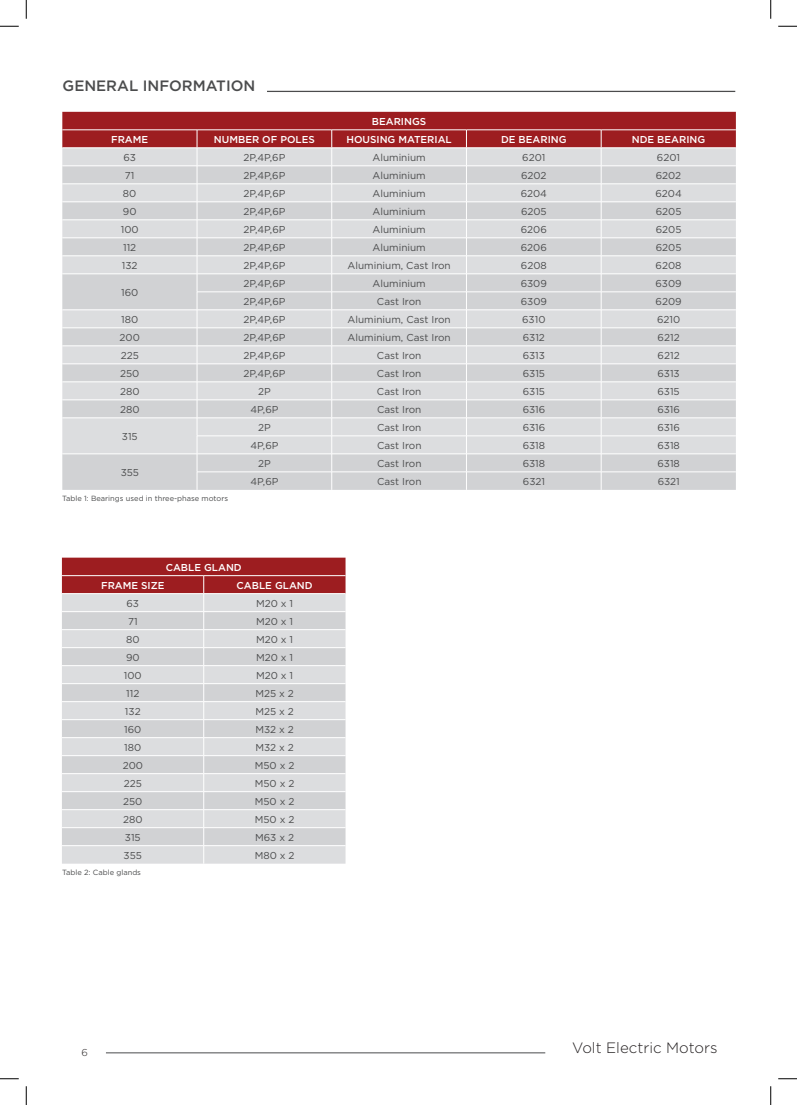
<style>
.page{position:relative;width:797px;height:1105px;background:#fff}
.page>*{position:absolute;margin:0;border:0;box-sizing:border-box;transform-origin:0 0}
.t1{font:500 15px "Gotham";color:#4b4c4d}
.t2{font:300 15px "Gotham";color:#231f20}
.t3{font:10px "Gotham";color:#4b4c4d}
.t4{font:500 10px "Gotham";color:#fff}
.t5{font:300 10px "Gotham";color:#231f20}
.t6{font:7.5px "Gotham";color:#4b4c4d}
</style>
<div class="page">
<svg style="left:62px;top:112px;width:674px;height:378px;background:#d3c8ca"></svg>
<svg style="left:62px;top:558px;width:283px;height:306px;background:#d2c5c7"></svg>
<hr style="left:62px;top:575px;width:142px;height:1px;background:#fff">
<hr style="left:204px;top:575px;width:141px;height:1px;background:#fff">
<hr style="left:267px;top:91px;width:468px;height:1px;background:#4b4c4d">
<hr style="left:106px;top:1052px;width:439px;height:1px;background:#4b4c4d">
<svg style="left:0;top:25px;width:19px;height:2px"></svg>
<svg style="left:778px;top:25px;width:19px;height:2px"></svg>
<svg style="left:0;top:1078px;width:19px;height:1px"></svg>
<svg style="left:778px;top:1078px;width:19px;height:1px"></svg>
<svg style="left:25px;top:0;width:2px;height:19px"></svg>
<svg style="left:25px;top:1086px;width:2px;height:19px"></svg>
<svg style="left:770px;top:0;width:1px;height:19px"></svg>
<svg style="left:770px;top:1086px;width:1px;height:19px"></svg>
<h1 class="t1" style="left:63px;top:76px;width:194px">GENERAL INFORMATION</h1>
<p class="t4" style="left:372px;top:115px;width:56px">BEARINGS</p>
<p class="t4" style="left:111px;top:133px;width:39px">FRAME</p>
<p class="t4" style="left:214px;top:133px;width:102px">NUMBER OF POLES</p>
<p class="t4" style="left:346px;top:133px;width:107px">HOUSING MATERIAL</p>
<p class="t4" style="left:501px;top:133px;width:67px">DE BEARING</p>
<p class="t4" style="left:632px;top:133px;width:75px">NDE BEARING</p>
<p class="t3" style="left:123px;top:151px;width:14px">63</p>
<p class="t3" style="left:243px;top:151px;width:44px">2P,4P,6P</p>
<p class="t3" style="left:372px;top:151px;width:55px">Aluminium</p>
<p class="t3" style="left:522px;top:151px;width:25px">6201</p>
<p class="t3" style="left:657px;top:151px;width:25px">6201</p>
<p class="t3" style="left:125px;top:169px;width:11px">71</p>
<p class="t3" style="left:243px;top:169px;width:44px">2P,4P,6P</p>
<p class="t3" style="left:372px;top:169px;width:55px">Aluminium</p>
<p class="t3" style="left:521px;top:169px;width:27px">6202</p>
<p class="t3" style="left:655px;top:169px;width:27px">6202</p>
<p class="t3" style="left:123px;top:187px;width:15px">80</p>
<p class="t3" style="left:243px;top:187px;width:44px">2P,4P,6P</p>
<p class="t3" style="left:372px;top:187px;width:55px">Aluminium</p>
<p class="t3" style="left:520px;top:187px;width:28px">6204</p>
<p class="t3" style="left:655px;top:187px;width:28px">6204</p>
<p class="t3" style="left:123px;top:205px;width:15px">90</p>
<p class="t3" style="left:243px;top:205px;width:44px">2P,4P,6P</p>
<p class="t3" style="left:372px;top:205px;width:55px">Aluminium</p>
<p class="t3" style="left:521px;top:205px;width:27px">6205</p>
<p class="t3" style="left:655px;top:205px;width:27px">6205</p>
<p class="t3" style="left:121px;top:223px;width:19px">100</p>
<p class="t3" style="left:243px;top:223px;width:44px">2P,4P,6P</p>
<p class="t3" style="left:372px;top:223px;width:55px">Aluminium</p>
<p class="t3" style="left:521px;top:223px;width:28px">6206</p>
<p class="t3" style="left:655px;top:223px;width:27px">6205</p>
<p class="t3" style="left:123px;top:241px;width:15px">112</p>
<p class="t3" style="left:243px;top:241px;width:44px">2P,4P,6P</p>
<p class="t3" style="left:372px;top:241px;width:55px">Aluminium</p>
<p class="t3" style="left:521px;top:241px;width:28px">6206</p>
<p class="t3" style="left:655px;top:241px;width:27px">6205</p>
<p class="t3" style="left:122px;top:259px;width:17px">132</p>
<p class="t3" style="left:243px;top:259px;width:44px">2P,4P,6P</p>
<p class="t3" style="left:347px;top:259px;width:105px">Aluminium, Cast Iron</p>
<p class="t3" style="left:521px;top:259px;width:27px">6208</p>
<p class="t3" style="left:655px;top:259px;width:27px">6208</p>
<p class="t3" style="left:121px;top:286px;width:19px">160</p>
<p class="t3" style="left:243px;top:277px;width:44px">2P,4P,6P</p>
<p class="t3" style="left:372px;top:277px;width:55px">Aluminium</p>
<p class="t3" style="left:521px;top:277px;width:28px">6309</p>
<p class="t3" style="left:655px;top:277px;width:28px">6309</p>
<p class="t3" style="left:243px;top:295px;width:44px">2P,4P,6P</p>
<p class="t3" style="left:377px;top:295px;width:46px">Cast Iron</p>
<p class="t3" style="left:521px;top:295px;width:28px">6309</p>
<p class="t3" style="left:655px;top:295px;width:28px">6209</p>
<p class="t3" style="left:121px;top:313px;width:19px">180</p>
<p class="t3" style="left:243px;top:313px;width:44px">2P,4P,6P</p>
<p class="t3" style="left:347px;top:313px;width:105px">Aluminium, Cast Iron</p>
<p class="t3" style="left:522px;top:313px;width:25px">6310</p>
<p class="t3" style="left:657px;top:313px;width:25px">6210</p>
<p class="t3" style="left:120px;top:331px;width:22px">200</p>
<p class="t3" style="left:243px;top:331px;width:44px">2P,4P,6P</p>
<p class="t3" style="left:347px;top:331px;width:105px">Aluminium, Cast Iron</p>
<p class="t3" style="left:523px;top:331px;width:24px">6312</p>
<p class="t3" style="left:657px;top:331px;width:24px">6212</p>
<p class="t3" style="left:121px;top:349px;width:20px">225</p>
<p class="t3" style="left:243px;top:349px;width:44px">2P,4P,6P</p>
<p class="t3" style="left:377px;top:349px;width:46px">Cast Iron</p>
<p class="t3" style="left:523px;top:349px;width:24px">6313</p>
<p class="t3" style="left:657px;top:349px;width:24px">6212</p>
<p class="t3" style="left:120px;top:367px;width:21px">250</p>
<p class="t3" style="left:243px;top:367px;width:44px">2P,4P,6P</p>
<p class="t3" style="left:377px;top:367px;width:46px">Cast Iron</p>
<p class="t3" style="left:523px;top:367px;width:24px">6315</p>
<p class="t3" style="left:657px;top:367px;width:24px">6313</p>
<p class="t3" style="left:120px;top:385px;width:21px">280</p>
<p class="t3" style="left:258px;top:385px;width:14px">2P</p>
<p class="t3" style="left:377px;top:385px;width:46px">Cast Iron</p>
<p class="t3" style="left:523px;top:385px;width:24px">6315</p>
<p class="t3" style="left:657px;top:385px;width:24px">6315</p>
<p class="t3" style="left:120px;top:403px;width:21px">280</p>
<p class="t3" style="left:250px;top:403px;width:29px">4P,6P</p>
<p class="t3" style="left:377px;top:403px;width:46px">Cast Iron</p>
<p class="t3" style="left:522px;top:403px;width:24px">6316</p>
<p class="t3" style="left:657px;top:403px;width:24px">6316</p>
<p class="t3" style="left:122px;top:430px;width:17px">315</p>
<p class="t3" style="left:258px;top:421px;width:14px">2P</p>
<p class="t3" style="left:377px;top:421px;width:46px">Cast Iron</p>
<p class="t3" style="left:522px;top:421px;width:24px">6316</p>
<p class="t3" style="left:657px;top:421px;width:24px">6316</p>
<p class="t3" style="left:250px;top:439px;width:29px">4P,6P</p>
<p class="t3" style="left:377px;top:439px;width:46px">Cast Iron</p>
<p class="t3" style="left:523px;top:439px;width:24px">6318</p>
<p class="t3" style="left:657px;top:439px;width:24px">6318</p>
<p class="t3" style="left:121px;top:466px;width:20px">355</p>
<p class="t6" style="left:62px;top:493px;width:167px">Table 1: Bearings used in three-phase motors</p>
<p class="t3" style="left:258px;top:457px;width:14px">2P</p>
<p class="t3" style="left:377px;top:457px;width:46px">Cast Iron</p>
<p class="t3" style="left:523px;top:457px;width:24px">6318</p>
<p class="t3" style="left:657px;top:457px;width:24px">6318</p>
<p class="t3" style="left:250px;top:475px;width:29px">4P,6P</p>
<p class="t3" style="left:377px;top:475px;width:46px">Cast Iron</p>
<p class="t3" style="left:523px;top:475px;width:24px">6321</p>
<p class="t3" style="left:657px;top:475px;width:24px">6321</p>
<p class="t4" style="left:166px;top:560px;width:78px">CABLE GLAND</p>
<p class="t4" style="left:101px;top:578px;width:65px">FRAME SIZE</p>
<p class="t4" style="left:236px;top:578px;width:78px">CABLE GLAND</p>
<p class="t3" style="left:127px;top:597px;width:14px">63</p>
<p class="t3" style="left:256px;top:597px;width:39px">M20 x 1</p>
<p class="t3" style="left:128px;top:615px;width:11px">71</p>
<p class="t3" style="left:256px;top:615px;width:39px">M20 x 1</p>
<p class="t3" style="left:126px;top:633px;width:15px">80</p>
<p class="t3" style="left:256px;top:633px;width:39px">M20 x 1</p>
<p class="t3" style="left:126px;top:651px;width:15px">90</p>
<p class="t3" style="left:256px;top:651px;width:39px">M20 x 1</p>
<p class="t3" style="left:124px;top:669px;width:19px">100</p>
<p class="t3" style="left:256px;top:669px;width:39px">M20 x 1</p>
<p class="t3" style="left:126px;top:687px;width:15px">112</p>
<p class="t3" style="left:255px;top:687px;width:40px">M25 x 2</p>
<p class="t3" style="left:125px;top:705px;width:17px">132</p>
<p class="t3" style="left:255px;top:705px;width:40px">M25 x 2</p>
<p class="t3" style="left:124px;top:723px;width:19px">160</p>
<p class="t3" style="left:255px;top:723px;width:40px">M32 x 2</p>
<p class="t3" style="left:124px;top:741px;width:19px">180</p>
<p class="t3" style="left:255px;top:741px;width:40px">M32 x 2</p>
<p class="t3" style="left:123px;top:759px;width:22px">200</p>
<p class="t3" style="left:255px;top:759px;width:41px">M50 x 2</p>
<p class="t3" style="left:124px;top:777px;width:20px">225</p>
<p class="t3" style="left:255px;top:777px;width:41px">M50 x 2</p>
<p class="t3" style="left:123px;top:795px;width:21px">250</p>
<p class="t3" style="left:255px;top:795px;width:41px">M50 x 2</p>
<p class="t3" style="left:123px;top:813px;width:21px">280</p>
<p class="t3" style="left:255px;top:813px;width:41px">M50 x 2</p>
<p class="t3" style="left:125px;top:831px;width:17px">315</p>
<p class="t3" style="left:255px;top:831px;width:40px">M63 x 2</p>
<p class="t3" style="left:124px;top:849px;width:20px">355</p>
<p class="t3" style="left:255px;top:849px;width:41px">M80 x 2</p>
<p class="t6" style="left:62px;top:867px;width:80px">Table 2: Cable glands</p>
<p class="t5" style="left:82px;top:1047px;width:8px">6</p>
<h1 class="t2" style="left:572px;top:1039px;width:147px">Volt Electric Motors</h1>
</div>
